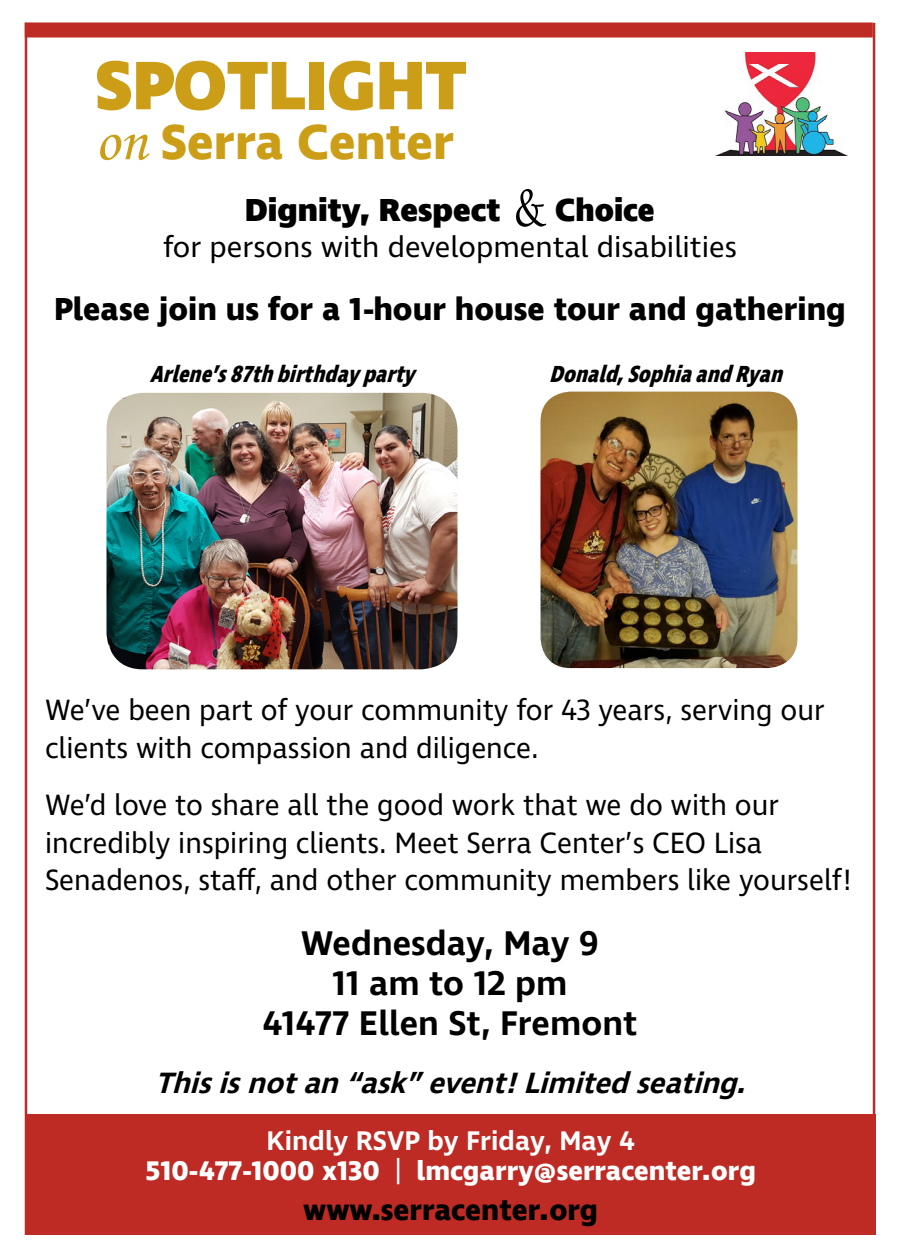
<style>
.page{position:relative;width:900px;height:1260px;background:#fff}
.page>*{position:absolute;margin:0;border:0;box-sizing:border-box;transform-origin:0 0}
.t1{font:800 70px "Ingra";color:#cc9e17}
.t2{font:700 50px "Ingra";color:#cc9e17}
.t3{font:600 35px/40px "Ingra";color:#000;text-align:center}
.t4{font:700 32.5px "Ingra";color:#000}
.t5{font:800 32.5px "Ingra";color:#000}
.t6{font:30px/37.5px "Ingra";color:#000;scale:.96 1}
.t7{font:30px "Ingra";color:#000}
.t8{font:italic 600 30px "Ingra";color:#000}
.t9{font:700 30px "Ingra";color:#000}
.t10{font:700 27.5px/30px "Ingra";color:#fff;text-align:center}
.t11{font:italic 700 23.75px "Ingra Cd";color:#000}
.s1{font-family:"Monotype Corsiva";font-weight:400;font-size:60px}
.s2{font-family:"Gabriola";font-weight:400;font-size:65px}
.s3{font-weight:600}
.s4{font-weight:400}
</style>
<div class="page">
<hr style="left:873px;top:23px;width:2px;height:1209px;background:#bd2b24">
<div style="left:25px;top:22px;width:848px;height:16px;background:#bd2b24"></div>
<div style="left:26px;top:1114px;width:849px;height:121px;background:#bd2b24"></div>
<hr style="left:25px;top:23px;width:2px;height:1212px;background:#bd2b24">
<img style="left:541px;top:392px;width:257px;height:276px">
<img style="left:717px;top:52px;width:130px;height:103px">
<img style="left:106px;top:393px;width:352px;height:276px">
<h1 class="t1" style="left:95px;top:41px;width:373px">SPOTLIGHT</h1>
<h2 class="t2" style="left:95px;top:111px;width:361px"><span class="s1">on</span> Serra Center</h2>
<p class="t5" style="left:245px;top:189px;width:411px">Dignity, Respect <span class="s2">&amp;</span> Choice</p>
<p class="t7" style="left:163px;top:228px;width:575px">for persons with developmental disabilities</p>
<p class="t4" style="left:54px;top:289px;width:793px">Please join us for a 1-hour house tour and gathering</p>
<p class="t11" style="left:150px;top:359px;width:275px">Arlene’s87thbirthdayparty</p>
<p class="t11" style="left:549px;top:359px;width:243px">Donald,SophiaandRyan</p>
<p class="t6" style="left:45px;top:693px;width:814px">We’ve been part of your community for 43 years, serving our clients with compassion and diligence.</p>
<p class="t6" style="left:45px;top:788px;width:842px">We’d love to share all the good work that we do with our incredibly inspiring clients. Meet Serra Center’s CEO Lisa<br>Senadenos, staff, and other community members like yourself!</p>
<p class="t3" style="left:263px;top:925px;width:376px">Wednesday, May 9<br>11 am to 12 pm<br>41477 Ellen St, Fremont</p>
<p class="t8" style="left:155px;top:1064px;width:602px">Thisisnotan“ask”event!Limitedseating.</p>
<p class="t10" style="left:145px;top:1127px;width:612px"><span class="s3">Kindly RSVP by Friday, May 4<br></span>510-477-1000 x130 <span class="s4">|</span> lmcgarry@serracenter.org</p>
<p class="t9" style="left:303px;top:1191px;width:296px">www.serracenter.org</p>
</div>
